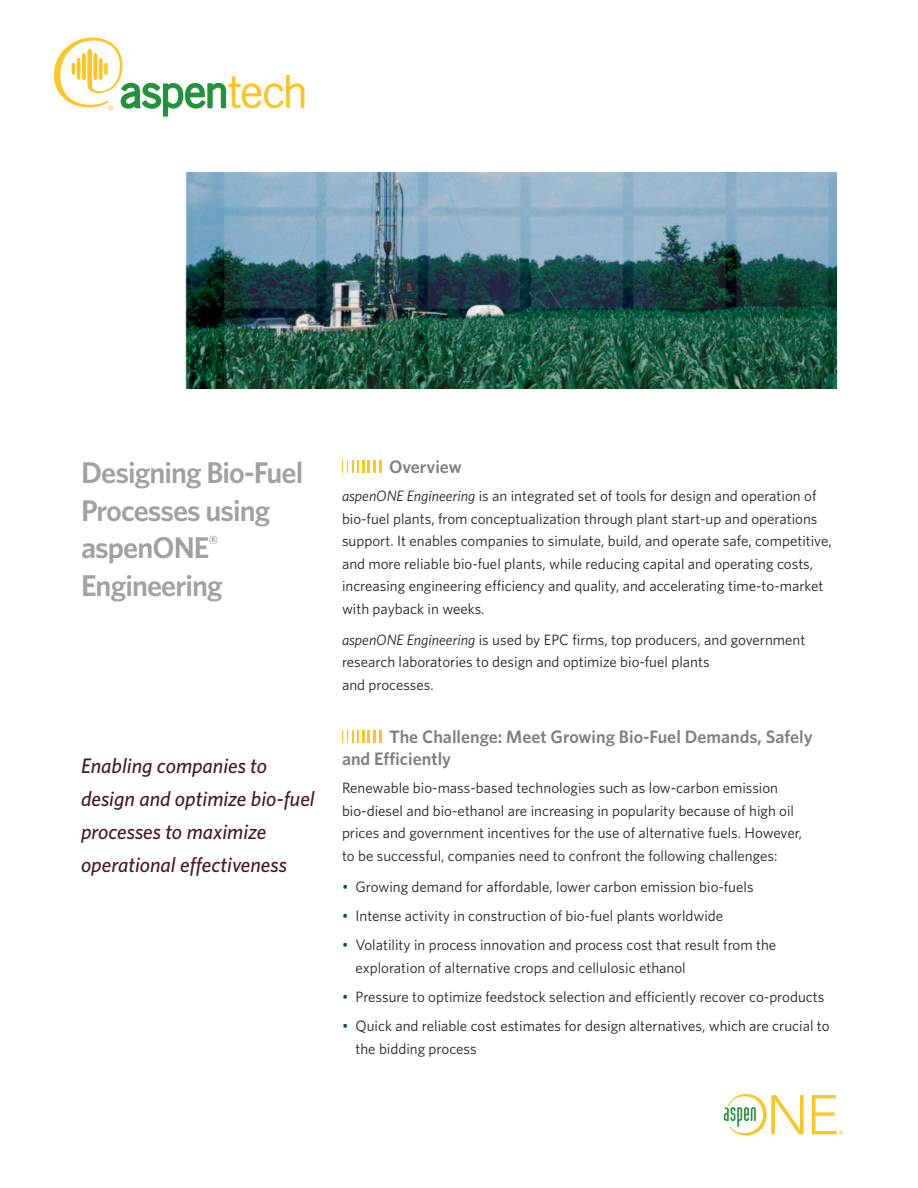
<style>
.page{position:relative;width:918px;height:1188px;background:#fff}
.page>*{position:absolute;margin:0;border:0;box-sizing:border-box;transform-origin:0 0}
.T2_Title{font:600 30px/37.5px "Whitney";letter-spacing:-.03em;color:#a1a1a5}
.T2_7449_Subhead{font:italic 500 21px/33px "Whitney";color:#48172b}
.T2_subhead_Gray_8{font:600 18px/22.5px "Whitney";color:#808083}
.T2_Text{font:15px/22.5px "Whitney";color:#231f20}
.T2_Bullet_text{font:15px/22.5px "Whitney";color:#231f20}
.s1{font-style:italic}
.s2{color:#00525d}
</style>
<div class="page">
<svg style="left:724px;top:1094px;width:80px;height:41px"></svg>
<svg style="left:812px;top:1095px;width:31px;height:40px"></svg>
<svg style="left:54px;top:38px;width:250px;height:79px"></svg>
<img style="left:185px;top:173px;width:652px;height:216px">
<svg style="left:342px;top:460px;width:39px;height:13px"></svg>
<svg style="left:342px;top:730px;width:39px;height:13px"></svg>
<p class="T2_Title" style="left:81px;top:453px;width:224px">Designing Bio-Fuel<br>Processes using aspenONE<sup>®<br></sup>Engineering</p>
<p class="T2_7449_Subhead" style="left:81px;top:749px;width:235px">Enabling companies to design and optimize bio-fuel processes to maximize operational effectiveness</p>
<p class="T2_subhead_Gray_8" style="left:389px;top:455px;width:74px">Overview</p>
<p class="T2_Text" style="left:342px;top:485px;width:491px"><span class="s1">aspenONE Engineering</span> is an integrated set of tools for design and operation of bio-fuel plants, from conceptualization through plant start-up and operations support. It enables companies to simulate, build, and operate safe, competitive, and more reliable bio-fuel plants, while reducing capital and operating costs, increasing engineering efficiency and quality, and accelerating time-to-market with payback in weeks.</p>
<p class="T2_Text" style="left:342px;top:628px;width:465px"><span class="s1">aspenONE Engineering</span> is used by EPC firms, top producers, and government research laboratories to design and optimize bio-fuel plants<br>and processes.</p>
<p class="T2_subhead_Gray_8" style="left:342px;top:725px;width:472px;text-indent:47px">The Challenge: Meet Growing Bio-Fuel Demands, Safely and Efficiently</p>
<p class="T2_Text" style="left:342px;top:776px;width:462px">Renewable bio-mass-based technologies such as low-carbon emission bio-diesel and bio-ethanol are increasing in popularity because of high oil prices and government incentives for the use of alternative fuels. However, to be successful, companies need to confront the following challenges:</p>
<p class="T2_Bullet_text" style="left:342px;top:875px;width:413px"><span class="s2">•</span> Growing demand for affordable, lower carbon emission bio-fuels</p>
<p class="T2_Bullet_text" style="left:342px;top:904px;width:383px"><span class="s2">•</span> Intense activity in construction of bio-fuel plants worldwide</p>
<p class="T2_Bullet_text" style="left:356px;top:933px;width:422px;text-indent:-14px"><span class="s2">•</span> Volatility in process innovation and process cost that result from the exploration of alternative crops and cellulosic ethanol</p>
<p class="T2_Bullet_text" style="left:342px;top:985px;width:484px"><span class="s2">•</span> Pressure to optimize feedstock selection and efficiently recover co-products</p>
<p class="T2_Bullet_text" style="left:356px;top:1014px;width:476px;text-indent:-14px"><span class="s2">•</span> Quick and reliable cost estimates for design alternatives, which are crucial to the bidding process</p>
</div>
